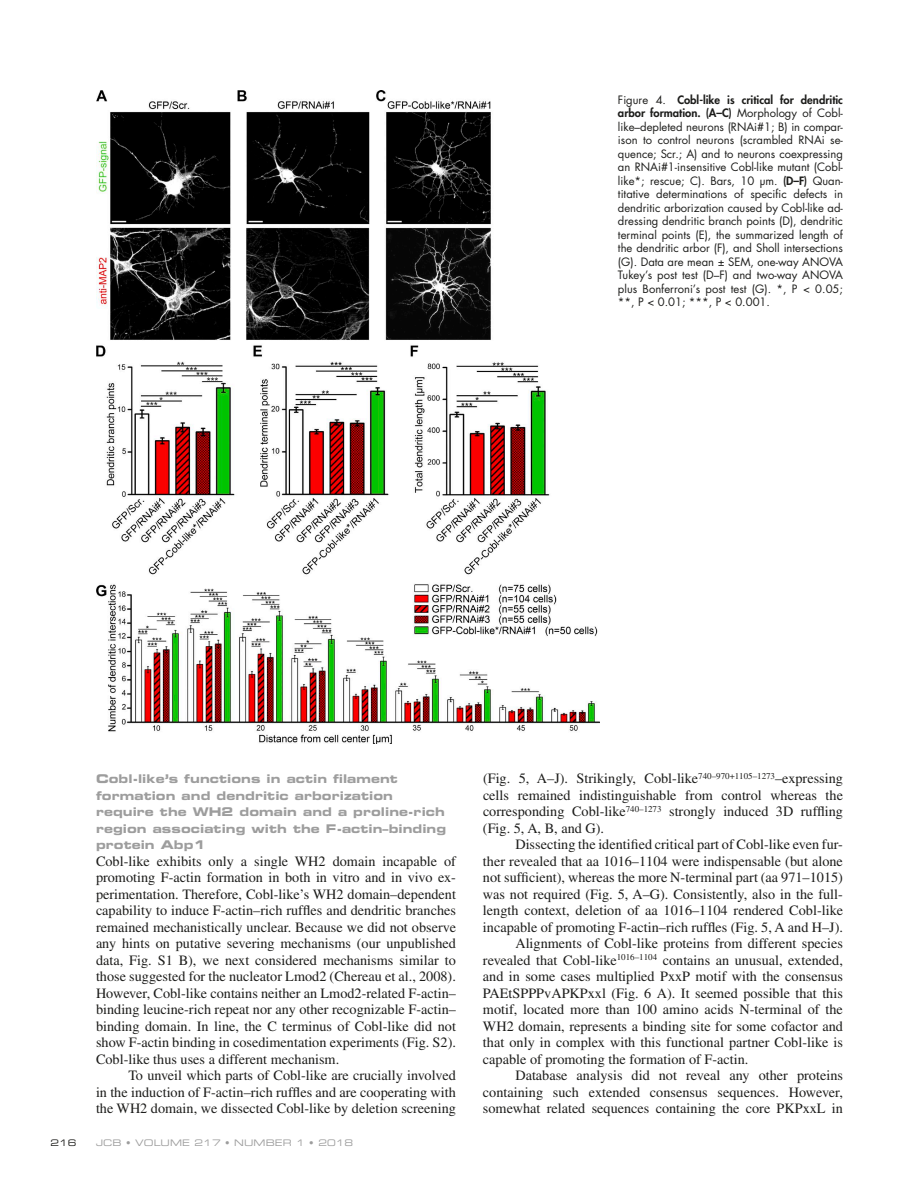
<style>
.page{position:relative;width:918px;height:1188px;background:#fff}
.page>*{position:absolute;margin:0;border:0;box-sizing:border-box;transform-origin:0 0}
.t1{font:14.25px/16.5px "Times LT Std";color:#1d1d1b;text-align:justify}
.t2{font:12px/16.5px "Eurostile LT Std Bold Ex 2";letter-spacing:.005em;color:#9d9d9d}
.t3{font:11.25px/13.5px "Futura Std";color:#1d1d1b;text-align:justify}
.t4{font:9px "Eurostile LT Std Ex 2";letter-spacing:.01em;color:#9d9d9d}
.t5{font:9px "Eurostile LT Std Ex 2";color:#1d1d1b}
.s1{font-weight:800}
</style>
<div class="page">
<img style="left:96px;top:90px;width:504px;height:653px">
<p class="t3" style="left:618px;top:93px;width:227px">Figure 4. <span class="s1">Cobl-like is critical for dendritic arbor formation. (A–C)</span> Morphology of Cobl&shy;like–depleted neurons (RNAi#1; B) in compar&shy;ison to control neurons (scrambled RNAi se&shy;quence; Scr.; A) and to neurons coexpressing an RNAi#1-insensitive Cobl-like mutant (Cobl&shy;like*; rescue; C). Bars, 10 µm. <span class="s1">(D–F)</span> Quan&shy;titative determinations of specific defects in dendritic arborization caused by Cobl-like ad&shy;dressing dendritic branch points (D), dendritic terminal points (E), the summarized length of the dendritic arbor (F), and Sholl intersections (G). Data are mean ± SEM, one-way ANOVA Tukey’s post test (D–F) and two-way ANOVA plus Bonferroni’s post test (G). *, P &lt; 0.05; **, P &lt; 0.01; ***, P &lt; 0.001.</p>
<p class="t2" style="left:96px;top:770px;width:352px">Cobl-like’s functions in actin filament formation and dendritic arborization require the WH2 domain and a proline-rich region associating with the F-actin–binding protein Abp1</p>
<p class="t1" style="left:96px;top:852px;width:362px">Cobl-like exhibits only a single WH2 domain incapable of promoting F-actin formation in both in vitro and in vivo ex&shy;perimentation. Therefore, Cobl-like’s WH2 domain–dependent capability to induce F-actin–rich ruffles and dendritic branches remained mechanistically unclear. Because we did not observe any hints on putative severing mechanisms (our unpublished data, Fig. S1 B), we next considered mechanisms similar to those suggested for the nucleator Lmod2 (Chereau et al., 2008).<br>However, Cobl-like contains neither an Lmod2-related F-actin– binding leucine-rich repeat nor any other recognizable F-actin– binding domain. In line, the C terminus of Cobl-like did not show F-actin binding in cosedimentation experiments (Fig. S2).<br>Cobl-like thus uses a different mechanism.</p>
<p class="t1" style="left:96px;top:1067px;width:362px;text-indent:32px">To unveil which parts of Cobl-like are crucially involved in the induction of F-actin–rich ruffles and are cooperating with the WH2 domain, we dissected Cobl-like by deletion screening</p>
<p class="t5" style="left:50px;top:1136px;width:28px">216</p>
<p class="t4" style="left:96px;top:1136px;width:259px">JCB • VOLUME 217 • NUMBER 1 • 2018</p>
<p class="t1" style="left:483px;top:770px;width:362px">(Fig. 5, A–J). Strikingly, Cobl-like<sup>740–970+1105–1273</sup>–expressing cells remained indistinguishable from control whereas the corresponding Cobl-like<sup>740–1273</sup> strongly induced 3D ruffling (Fig. 5, A, B, and G).</p>
<p class="t1" style="left:515px;top:836px;width:329px">Dissecting the identified critical part of Cobl-like even fur-</p>
<p class="t1" style="left:483px;top:852px;width:361px">ther revealed that aa 1016–1104 were indispensable (but alone</p>
<p class="t1" style="left:483px;top:869px;width:362px">not sufficient), whereas the more N-terminal part (aa 971–1015)</p>
<p class="t1" style="left:483px;top:885px;width:362px">was not required (Fig. 5, A–G). Consistently, also in the full-</p>
<p class="t1" style="left:483px;top:902px;width:362px">length context, deletion of aa 1016–1104 rendered Cobl-like</p>
<p class="t1" style="left:483px;top:918px;width:362px">incapable of promoting F-actin–rich ruffles (Fig. 5, A and H–J).</p>
<p class="t1" style="left:515px;top:935px;width:329px">Alignments of Cobl-like proteins from different species</p>
<p class="t1" style="left:483px;top:951px;width:361px">revealed that Cobl-like<sup>1016–1104</sup> contains an unusual, extended,</p>
<p class="t1" style="left:483px;top:968px;width:362px">and in some cases multiplied PxxP motif with the consensus</p>
<p class="t1" style="left:483px;top:984px;width:361px">PAEtSPPPvAPKPxxl (Fig. 6 A). It seemed possible that this</p>
<p class="t1" style="left:483px;top:1001px;width:361px">motif, located more than 100 amino acids N-terminal of the</p>
<p class="t1" style="left:483px;top:1017px;width:361px">WH2 domain, represents a binding site for some cofactor and</p>
<p class="t1" style="left:483px;top:1034px;width:361px">that only in complex with this functional partner Cobl-like is</p>
<p class="t1" style="left:483px;top:1050px;width:267px">capable of promoting the formation of F-actin.</p>
<p class="t1" style="left:515px;top:1067px;width:329px">Database analysis did not reveal any other proteins</p>
<p class="t1" style="left:483px;top:1083px;width:362px">containing such extended consensus sequences. However,</p>
<p class="t1" style="left:483px;top:1100px;width:362px">somewhat related sequences containing the core PKPxxL in</p>
</div>
